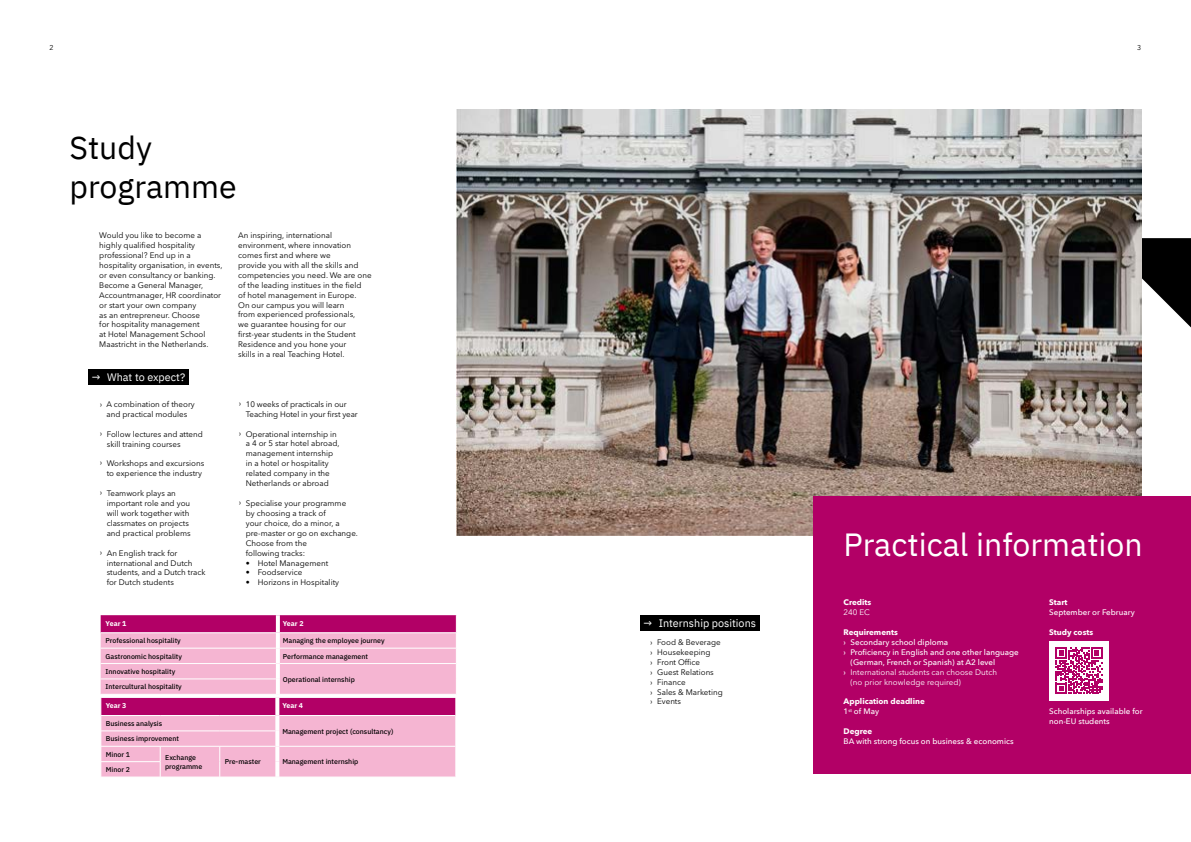
<style>
.page{position:relative;width:1191px;height:842px;background:#fff}
.page>*{position:absolute;margin:0;border:0;box-sizing:border-box;transform-origin:0 0}
.t1{font:32px "IBM Plex Sans";color:#fff}
.t2{font:32px/39.7px "IBM Plex Sans";color:#000}
.t3{font:10.8px "IBM Plex Sans";color:#fff}
.t4{font:8px/9.9px "Avenir Next LT Pro";color:#000}
.t5{font:500 8px/9.9px "Avenir Next";color:#fff}
.t6{font:8px/9.9px "Avenir Next LT Pro";color:#fff}
.t7{font:700 8px "Avenir Next LT Pro";color:#fff}
.t8{font:500 7px/15.4px "IBM Plex Sans";color:#000}
.t9{font:700 7px "IBM Plex Sans";color:#fff}
.t10{font:7px "Avenir Next LT Pro";color:#000}
.s1{font-family:"Avenir Next";font-weight:500}
</style>
<div class="page">
<svg style="left:1141px;top:238px;width:50px;height:89px"></svg>
<img style="left:456px;top:109px;width:685px;height:427px">
<div style="left:814px;top:496px;width:377px;height:278px;background:#b20066"></div>
<div style="left:1049px;top:641px;width:59px;height:59px;background:#fff"></div>
<svg style="left:1055px;top:647px;width:47px;height:47px"></svg>
<svg style="left:101px;top:615px;width:356px;height:162px;background:#e795bf"></svg>
<div style="left:640px;top:615px;width:119px;height:16px;background:#000"></div>
<div style="left:88px;top:369px;width:101px;height:16px;background:#000"></div>
<p class="t10" style="left:50px;top:43px;width:6px">2</p>
<p class="t10" style="left:1137px;top:43px;width:6px">3</p>
<h1 class="t2" style="left:69px;top:125px;width:169px">Study programme</h1>
<p class="t4" style="left:99px;top:230px;width:125px">Would you like to become a highly qualified hospitality professional? End up in a hospitality organisation, in events, or even consultancy or banking.<br>Become a General Manager,<br>Accountmanager, HR coordinator or start your own company<br>as an entrepreneur. Choose<br>for hospitality management<br>at Hotel Management School<br>Maastricht in the Netherlands.</p>
<p class="t4" style="left:238px;top:230px;width:135px">An inspiring, international environment, where innovation comes first and where we<br>provide you with all the skills and competencies you need. We are one of the leading institues in the field<br>of hotel management in Europe.<br>On our campus you will learn<br>from experienced professionals,<br>we guarantee housing for our first-year students in the Student<br>Residence and you hone your<br>skills in a real Teaching Hotel.</p>
<h2 class="t3" style="left:92px;top:369px;width:95px">→ What to expect?</h2>
<p class="t4" style="left:100px;top:399px;width:97px;text-align:center">› A combination of theory and practical modules</p>
<p class="t4" style="left:107px;top:429px;width:98px;text-indent:-7px">› Follow lectures and attend skill training courses</p>
<p class="t4" style="left:100px;top:459px;width:106px;text-align:center">› Workshops and excursions to experience the industry</p>
<p class="t4" style="left:107px;top:488px;width:85px;text-indent:-7px">› Teamwork plays an important role and you will work together with classmates on projects and practical problems</p>
<p class="t4" style="left:107px;top:548px;width:100px;text-indent:-7px">› An English track for international and Dutch students, and a Dutch track for Dutch students</p>
<p class="t4" style="left:246px;top:399px;width:113px;text-indent:-7px">› 10 weeks of practicals in our<br>Teaching Hotel in your first year</p>
<p class="t4" style="left:246px;top:429px;width:95px;text-indent:-7px">› Operational internship in a 4 or 5 star hotel abroad, management internship in a hotel or hospitality related company in the<br>Netherlands or abroad</p>
<p class="t4" style="left:246px;top:498px;width:114px;text-indent:-7px">› Specialise your programme<br>by choosing a track of<br>your choice, do a minor, a pre-master or go on exchange.<br>Choose from the<br>following tracks:</p>
<p class="t4" style="left:246px;top:558px;width:84px">• Hotel Management</p>
<p class="t4" style="left:246px;top:568px;width:58px">• Foodservice</p>
<p class="t4" style="left:246px;top:578px;width:95px">• Horizons in Hospitality</p>
<p class="t9" style="left:106px;top:618px;width:22px">Year 1</p>
<p class="t9" style="left:283px;top:617px;width:22px">Year 2</p>
<p class="t8" style="left:106px;top:632px;width:77px">Professional hospitality</p>
<p class="t8" style="left:283px;top:632px;width:103px">Managing the employee journey</p>
<p class="t8" style="left:106px;top:648px;width:78px">Gastronomic hospitality</p>
<p class="t8" style="left:283px;top:648px;width:87px">Performance management</p>
<p class="t8" style="left:106px;top:663px;width:71px">Innovative hospitality</p>
<p class="t8" style="left:283px;top:671px;width:73px">Operational internship</p>
<p class="t8" style="left:106px;top:679px;width:78px">Intercultural hospitality</p>
<p class="t9" style="left:106px;top:700px;width:22px">Year 3</p>
<p class="t9" style="left:282px;top:700px;width:22px">Year 4</p>
<p class="t8" style="left:106px;top:715px;width:58px">Business analysis</p>
<p class="t8" style="left:282px;top:723px;width:112px">Management project (consultancy)</p>
<p class="t8" style="left:106px;top:730px;width:75px">Business improvement<br>Minor 1</p>
<p class="t8" style="left:165px;top:753px;width:39px;line-height:8.4px">Exchange programme</p>
<p class="t8" style="left:225px;top:754px;width:38px">Pre-master</p>
<p class="t8" style="left:282px;top:754px;width:77px">Management internship</p>
<p class="t8" style="left:106px;top:761px;width:26px">Minor 2</p>
<h2 class="t3" style="left:643px;top:615px;width:114px">→ Internship positions</h2>
<p class="t4" style="left:650px;top:637px;width:74px">› Food &amp; Beverage › Housekeeping<br>› Front Office<br>› Guest Relations<br>› Finance<br>› Sales &amp; Marketing › Events</p>
<h1 class="t1" style="left:843px;top:520px;width:300px">Practical information</h1>
<p class="t7" style="left:843px;top:597px;width:29px">Credits</p>
<p class="t6" style="left:843px;top:607px;width:28px">240 EC</p>
<p class="t7" style="left:843px;top:627px;width:56px">Requirements</p>
<p class="t5" style="left:843px;top:637px;width:106px">› Secondary school diploma</p>
<p class="t5" style="left:843px;top:647px;width:177px">› Proficiency in English and one other language</p>
<p class="t5" style="left:850px;top:657px;width:146px">(German, French or Spanish) at A2 level</p>
<p class="t6" style="left:850px;top:667px;width:148px;text-indent:-7px"><span class="s1">›</span> International students can choose Dutch (no prior knowledge required)</p>
<p class="t7" style="left:843px;top:697px;width:83px">Application deadline</p>
<p class="t5" style="left:843px;top:706px;width:37px">1<sup>st</sup> of May</p>
<p class="t7" style="left:843px;top:726px;width:30px">Degree</p>
<p class="t5" style="left:843px;top:736px;width:171px">BA with strong focus on business &amp; economics</p>
<p class="t7" style="left:1049px;top:597px;width:20px">Start</p>
<p class="t5" style="left:1049px;top:607px;width:87px">September or February</p>
<p class="t7" style="left:1049px;top:627px;width:45px">Study costs</p>
<p class="t5" style="left:1049px;top:706px;width:95px">Scholarships available for non-EU students</p>
</div>
